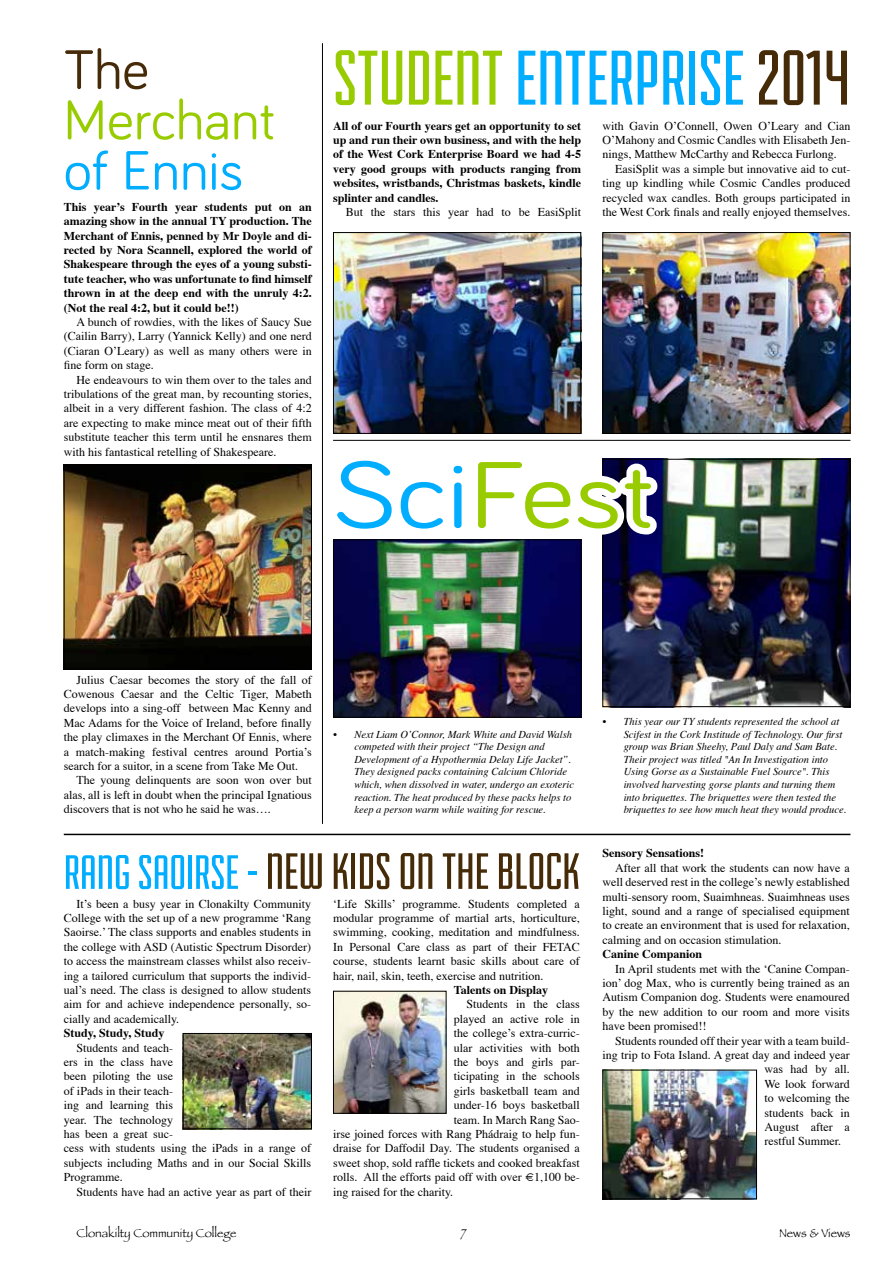
<style>
.page{position:relative;width:893px;height:1263px;background:#fff}
.page>*{position:absolute;margin:0;border:0;box-sizing:border-box;transform-origin:0 0}
.t1{font:96.9px "Bariol";color:#9c0;scale:1.18 1}
.t2{font:81.9px "Fairview";color:#00adff}
.t3{font:57px "Bariol";color:#9c0}
.t4{font:57px "Bariol";color:#00adff}
.t5{font:57px "Bariol";color:#452b08}
.t6{font:54px "Fairview";color:#452b08}
.t7{font:12px/14.4px "Times";color:#000;text-align:justify}
.t8{font:700 12px/14.4px "Times";color:#000;text-align:justify}
.t9{font:12px "Papyrus";color:#000}
.t10{font:italic 10.5px/12.6px "Times";color:#000}
.s1{color:#9c0}
.s2{color:#452b08}
.s3{color:#00adff}
.s4{font-size:51px;color:#00adff}
</style>
<div class="page">
<img style="left:604px;top:234px;width:244px;height:198px">
<div style="left:602px;top:232px;width:248px;height:202px;border:1px solid #000"></div>
<img style="left:335px;top:234px;width:244px;height:198px">
<div style="left:333px;top:232px;width:248px;height:202px;border:1px solid #000"></div>
<img style="left:604px;top:461px;width:244px;height:244px">
<div style="left:602px;top:459px;width:248px;height:248px;border:1px solid #000"></div>
<img style="left:335px;top:541px;width:244px;height:175px">
<div style="left:333px;top:539px;width:248px;height:179px;border:1px solid #000"></div>
<svg style="left:333px;top:458px;width:331px;height:83px"></svg>
<hr style="left:333px;top:440px;width:517px;height:1px;background:#000">
<hr style="left:322px;top:43px;width:1px;height:781px;background:#000">
<hr style="left:64px;top:834px;width:786px;height:1px;background:#000">
<img style="left:66px;top:466px;width:244px;height:201px">
<div style="left:64px;top:464px;width:248px;height:205px;border:1px solid #000"></div>
<img style="left:185px;top:1035px;width:125px;height:92px">
<div style="left:183px;top:1033px;width:129px;height:96px;border:1px solid #000"></div>
<img style="left:335px;top:993px;width:109px;height:119px">
<div style="left:333px;top:991px;width:113px;height:123px;border:1px solid #000"></div>
<img style="left:604px;top:1072px;width:151px;height:125px">
<div style="left:602px;top:1070px;width:155px;height:129px;border:1px solid #000"></div>
<h3 class="t5" style="left:64px;top:31px;width:87px">The</h3>
<h3 class="t3" style="left:64px;top:81px;width:213px">Merchant</h3>
<h3 class="t4" style="left:64px;top:132px;width:181px">of Ennis</h3>
<p class="t8" style="left:64px;top:200px;width:250px">This year’s Fourth year students put on an amazing show in the annual TY production. The Merchant of Ennis, penned by Mr Doyle and di&shy;rected by Nora Scannell, explored the world of Shakespeare through the eyes of a young substi&shy;tute teacher, who was unfortunate to find himself thrown in at the deep end with the unruly 4:2. (Not the real 4:2, but it could be!!)</p>
<p class="t7" style="left:64px;top:315px;width:250px;text-indent:13px">A bunch of rowdies, with the likes of Saucy Sue (Cailin Barry), Larry (Yannick Kelly) and one nerd (Ciaran O’Leary) as well as many others were in fine form on stage.</p>
<p class="t7" style="left:64px;top:373px;width:250px;text-indent:13px">He endeavours to win them over to the tales and tribulations of the great man, by recounting stories, albeit in a very different fashion. The class of 4:2 are expecting to make mince meat out of their fifth substitute teacher this term until he ensnares them with his fantastical retelling of Shakespeare.</p>
<h2 class="t2" style="left:333px;top:37px;width:519px"><span class="s1">STUDENT</span> ENTERPRISE<span class="s2">2014</span></h2>
<p class="t8" style="left:333px;top:119px;width:250px">All of our Fourth years get an opportunity to set up and run their own business, and with the help of the West Cork Enterprise Board we had 4-5 very good groups with products ranging from websites, wristbands, Christmas baskets, kindle splinter and candles.</p>
<p class="t7" style="left:346px;top:205px;width:237px">But the stars this year had to be EasiSplit</p>
<p class="t7" style="left:602px;top:119px;width:250px">with Gavin O’Connell, Owen O’Leary and Cian O’Mahony and Cosmic Candles with Elisabeth Jen&shy;nings, Matthew McCarthy and Rebecca Furlong.</p>
<p class="t7" style="left:602px;top:162px;width:250px;text-indent:13px">EasiSplit was a simple but innovative aid to cut&shy;ting up kindling while Cosmic Candles produced recycled wax candles. Both groups participated in the West Cork finals and really enjoyed themselves.</p>
<h1 class="t1" style="left:333px;top:429px;width:274px"><span class="s3">Sci</span>Fest</h1>
<p class="t7" style="left:64px;top:673px;width:250px;text-indent:13px">Julius Caesar becomes the story of the fall of Cowenous Caesar and the Celtic Tiger, Mabeth develops into a sing-off between Mac Kenny and Mac Adams for the Voice of Ireland, before finally the play climaxes in the Merchant Of Ennis, where a match-making festival centres around Portia’s search for a suitor, in a scene from Take Me Out.</p>
<p class="t7" style="left:64px;top:774px;width:250px;text-indent:13px">The young delinquents are soon won over but alas, all is left in doubt when the principal Ignatious discovers that is not who he said he was….</p>
<h3 class="t6" style="left:64px;top:844px;width:518px"><span class="s4">RANG SAOIRSE</span> <span class="s3">-</span> NEW KIDS ON THE BLOCK</h3>
<p class="t7" style="left:64px;top:897px;width:249px;text-indent:13px">It’s been a busy year in Clonakilty Community College with the set up of a new programme ‘Rang Saoirse.’ The class supports and enables students in the college with ASD (Autistic Spectrum Disorder) to access the mainstream classes whilst also receiv&shy;ing a tailored curriculum that supports the individ&shy;ual’s need. The class is designed to allow students aim for and achieve independence personally, so&shy;cially and academically.</p>
<p class="t8" style="left:64px;top:1026px;width:102px">Study, Study, Study</p>
<p class="t7" style="left:64px;top:1041px;width:249px;text-align:left;text-indent:13px">Students and teach-<br>ers in the class have<br>been piloting the use<br>of iPads in their teach-<br>ing and learning this<br>year. The technology<br>has been a great suc-<br>cess with students using the iPads in a range of subjects including Maths and in our Social Skills<br>Programme.</p>
<p class="t7" style="left:77px;top:1185px;width:236px">Students have had an active year as part of their</p>
<p class="t10" style="left:354px;top:728px;width:221px;text-indent:-21px">• Next Liam O’Connor, Mark White and David Walsh competed with their project “The Design and Development of a Hypothermia Delay Life Jacket”.<br>They designed packs containing Calcium Chloride which, when dissolved in water, undergo an exoteric reaction. The heat produced by these packs helps to keep a person warm while waiting for rescue.</p>
<p class="t7" style="left:333px;top:897px;width:248px">‘Life Skills’ programme. Students completed a modular programme of martial arts, horticulture, swimming, cooking, meditation and mindfulness.<br>In Personal Care class as part of their FETAC course, students learnt basic skills about care of hair, nail, skin, teeth, exercise and nutrition.</p>
<p class="t8" style="left:454px;top:983px;width:96px">Talents on Display</p>
<p class="t7" style="left:467px;top:998px;width:115px">Students in the class</p>
<p class="t7" style="left:454px;top:1012px;width:128px">played an active role in</p>
<p class="t7" style="left:454px;top:1026px;width:127px">the college’s extra-curric-</p>
<p class="t7" style="left:454px;top:1041px;width:128px">ular activities with both</p>
<p class="t7" style="left:454px;top:1055px;width:127px">the boys and girls par-</p>
<p class="t7" style="left:454px;top:1070px;width:127px">ticipating in the schools</p>
<p class="t7" style="left:454px;top:1084px;width:128px">girls basketball team and</p>
<p class="t7" style="left:454px;top:1098px;width:128px">under-16 boys basketball</p>
<p class="t7" style="left:454px;top:1113px;width:128px">team. In March Rang Sao-</p>
<p class="t7" style="left:333px;top:1127px;width:248px">irse joined forces with Rang Phádraig to help fun-</p>
<p class="t7" style="left:333px;top:1142px;width:248px">draise for Daffodil Day. The students organised a</p>
<p class="t7" style="left:333px;top:1156px;width:248px">sweet shop, sold raffle tickets and cooked breakfast</p>
<p class="t7" style="left:333px;top:1170px;width:248px">rolls. All the efforts paid off with over €1,100 be-</p>
<p class="t7" style="left:333px;top:1185px;width:122px">ing raised for the charity.</p>
<p class="t10" style="left:624px;top:716px;width:224px;text-indent:-21px">• This year our TY students represented the school at Scifest in the Cork Institude of Technology. Our first group was Brian Sheehy, Paul Daly and Sam Bate.<br>Their project was titled "An In Investigation into Using Gorse as a Sustainable Fuel Source". This involved harvesting gorse plants and turning them into briquettes. The briquettes were then tested the briquettes to see how much heat they would produce.</p>
<p class="t8" style="left:602px;top:846px;width:103px">Sensory Sensations!</p>
<p class="t7" style="left:602px;top:861px;width:249px;text-indent:13px">After all that work the students can now have a well deserved rest in the college’s newly established multi-sensory room, Suaimhneas. Suaimhneas uses light, sound and a range of specialised equipment to create an environment that is used for relaxation, calming and on occasion stimulation.</p>
<p class="t8" style="left:602px;top:947px;width:101px">Canine Companion</p>
<p class="t7" style="left:602px;top:962px;width:249px;text-indent:13px">In April students met with the ‘Canine Compan&shy;ion’ dog Max, who is currently being trained as an Autism Companion dog. Students were enamoured by the new addition to our room and more visits have been promised!!</p>
<p class="t7" style="left:615px;top:1034px;width:236px">Students rounded off their year with a team build-</p>
<p class="t7" style="left:602px;top:1048px;width:249px">ing trip to Fota Island. A great day and indeed year</p>
<p class="t7" style="left:764px;top:1063px;width:87px">was had by all.</p>
<p class="t7" style="left:764px;top:1077px;width:87px">We look forward</p>
<p class="t7" style="left:764px;top:1092px;width:87px">to welcoming the</p>
<p class="t7" style="left:764px;top:1106px;width:87px">students back in</p>
<p class="t7" style="left:764px;top:1120px;width:87px">August after a</p>
<p class="t7" style="left:764px;top:1135px;width:78px">restful Summer.</p>
<p class="t9" style="left:77px;top:1225px;width:161px">Clonakilty Community College</p>
<p class="t9" style="left:461px;top:1225px;width:7px">7</p>
<p class="t9" style="left:779px;top:1225px;width:73px">News &amp; Views</p>
</div>
